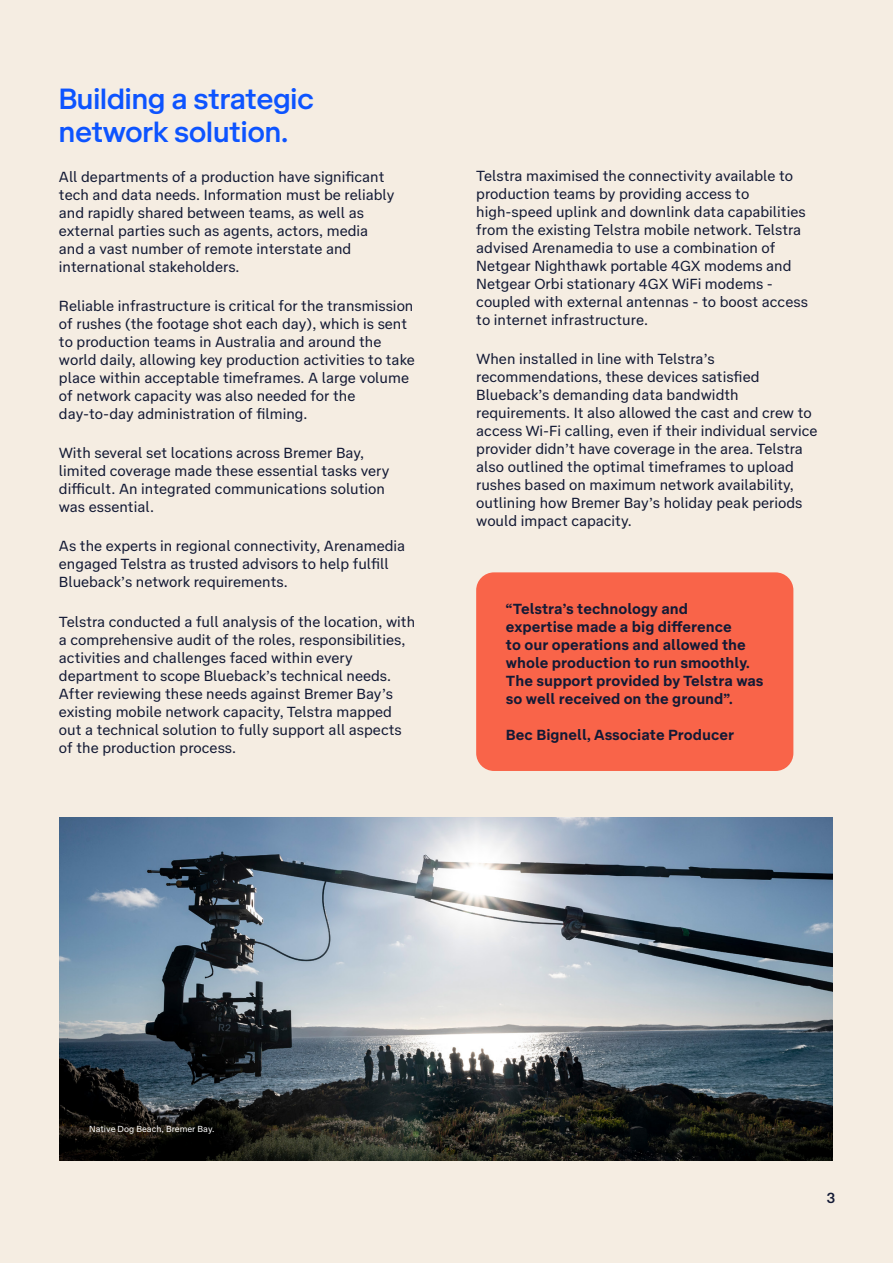
<style>
.page{position:relative;width:893px;height:1263px;background:#f5ede2}
.page>*{position:absolute;margin:0;border:0;box-sizing:border-box;transform-origin:0 0}
.t1{font:500 30px/33px "Telstra Display";color:#0d54ff}
.t2{font:15px/18px "Telstra Text";color:#131a35}
.t3{font:700 15px/18px "Telstra Text";color:#131a35}
.t4{font:500 15px "Telstra Text";color:#131a35}
.t5{font:9px "Telstra Text";color:#fff}
</style>
<div class="page">
<img style="left:60px;top:817px;width:773px;height:344px">
<div style="left:476px;top:572px;width:317px;height:199px;background:#f96449;border-radius:18px"></div>
<svg style="left:60px;top:1096px;width:663px;height:64px;background:#1c1d18"></svg>
<h1 class="t1" style="left:59px;top:81px;width:256px">Building a strategic network solution.</h1>
<p class="t2" style="left:59px;top:166px;width:337px">All departments of a production have significant tech and data needs. Information must be reliably and rapidly shared between teams, as well as external parties such as agents, actors, media and a vast number of remote interstate and international stakeholders.</p>
<p class="t2" style="left:59px;top:296px;width:357px">Reliable infrastructure is critical for the transmission of rushes (the footage shot each day), which is sent to production teams in Australia and around the world daily, allowing key production activities to take place within acceptable timeframes. A large volume of network capacity was also needed for the day-to-day administration of filming.</p>
<p class="t2" style="left:59px;top:443px;width:332px">With several set locations across Bremer Bay, limited coverage made these essential tasks very difficult. An integrated communications solution was essential.</p>
<p class="t2" style="left:59px;top:536px;width:348px">As the experts in regional connectivity, Arenamedia engaged Telstra as trusted advisors to help fulfill<br>Blueback’s network requirements.</p>
<p class="t2" style="left:59px;top:612px;width:358px">Telstra conducted a full analysis of the location, with a comprehensive audit of the roles, responsibilities, activities and challenges faced within every department to scope Blueback’s technical needs.<br>After reviewing these needs against Bremer Bay’s existing mobile network capacity, Telstra mapped out a technical solution to fully support all aspects of the production process.</p>
<p class="t2" style="left:476px;top:166px;width:333px">Telstra maximised the connectivity available to production teams by providing access to high-speed uplink and downlink data capabilities from the existing Telstra mobile network. Telstra advised Arenamedia to use a combination of Netgear Nighthawk portable 4GX modems and Netgear Orbi stationary 4GX WiFi modems - coupled with external antennas - to boost access to internet infrastructure.</p>
<p class="t2" style="left:476px;top:349px;width:343px">When installed in line with Telstra’s recommendations, these devices satisfied Blueback’s demanding data bandwidth requirements. It also allowed the cast and crew to access Wi-Fi calling, even if their individual service provider didn’t have coverage in the area. Telstra also outlined the optimal timeframes to upload rushes based on maximum network availability, outlining how Bremer Bay’s holiday peak periods would impact capacity.</p>
<p class="t3" style="left:506px;top:599px;width:259px">“Telstra’s technology and<br>expertise made a big difference<br>to our operations and allowed the whole production to run smoothly.<br>The support provided by Telstra was so well received on the ground”.</p>
<p class="t3" style="left:506px;top:725px;width:230px">Bec Bignell, Associate Producer</p>
<p class="t5" style="left:89px;top:1122px;width:127px">Native Dog Beach, Bremer Bay.</p>
<p class="t4" style="left:827px;top:1186px;width:10px">3</p>
</div>
